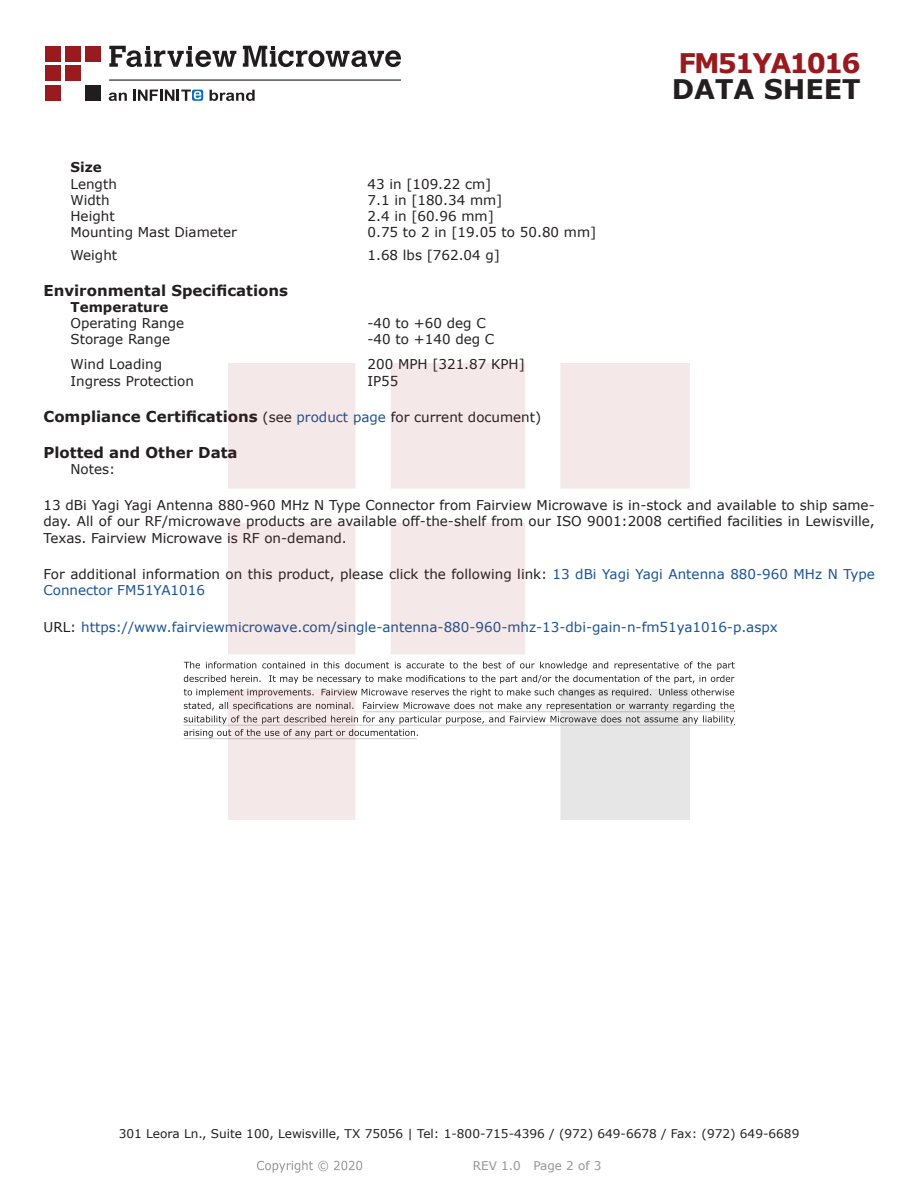
<style>
.page{position:relative;width:918px;height:1188px;background:#fff}
.page>*{position:absolute;margin:0;border:0;box-sizing:border-box;transform-origin:0 0}
.FM{font:700 27px "Verdana";letter-spacing:-.07em;color:#981a1e}
.t1{font:700 27px "Verdana";color:#231f20}
.Head1_for_Compliance{font:700 15px "Verdana";color:#231f20}
.Head1{font:700 15px "Verdana";color:#231f20}
.Web_Description_Para{font:13.5px/16.2px "Verdana";color:#231f20;text-align:justify}
.Specs_Para{font:13.5px "Verdana";color:#231f20}
.URL_para{font:13.5px "Verdana";color:#1a5392}
.Head2_after_Head1{font:700 13.5px "Verdana";color:#231f20}
.Head2{font:700 13.5px "Verdana";color:#231f20}
.t2{font:12px "Verdana";color:#231f20}
.REV_Info{font:12px "Verdana";color:#939598}
.s1{font-weight:400;font-size:13.5px}
.s2{font-weight:400;font-size:13.5px;color:#1a5392}
.s3{color:#1a5392}
.s4{color:#231f20}
</style>
<div class="page">
<svg style="left:184px;top:661px;width:551px;height:77px"></svg>
<hr style="left:363px;top:711px;width:372px;height:1px;background:#231f20">
<hr style="left:183px;top:725px;width:551px;height:1px;background:#231f20">
<hr style="left:184px;top:738px;width:233px;height:1px;background:#231f20">
<img style="left:257px;top:1160px;width:106px;height:13px">
<img style="left:228px;top:364px;width:462px;height:456px">
<div style="left:45px;top:46px;width:16px;height:15px;background:#971b1f"></div>
<div style="left:65px;top:66px;width:16px;height:15px;background:#971b1f"></div>
<div style="left:85px;top:85px;width:16px;height:16px;background:#211d1e"></div>
<div style="left:45px;top:85px;width:16px;height:16px;background:#971b1f"></div>
<div style="left:85px;top:46px;width:16px;height:15px;background:#971b1f"></div>
<div style="left:45px;top:66px;width:16px;height:15px;background:#971b1f"></div>
<div style="left:65px;top:46px;width:16px;height:15px;background:#971b1f"></div>
<svg style="left:109px;top:46px;width:292px;height:21px"></svg>
<svg style="left:192px;top:90px;width:11px;height:11px"></svg>
<svg style="left:133px;top:90px;width:68px;height:11px"></svg>
<svg style="left:210px;top:90px;width:45px;height:11px"></svg>
<svg style="left:109px;top:93px;width:18px;height:8px"></svg>
<hr style="left:109px;top:80px;width:292px;height:1px;background:#211d1e">
<p class="FM" style="left:679px;top:44px;width:184px">FM51YA1016</p>
<p class="t1" style="left:672px;top:70px;width:191px">DATA SHEET</p>
<p class="Head2" style="left:70px;top:158px;width:33px">Size</p>
<p class="Specs_Para" style="left:70px;top:174px;width:48px">Length</p>
<p class="Specs_Para" style="left:368px;top:174px;width:125px">43 in [109.22 cm]</p>
<p class="Specs_Para" style="left:70px;top:191px;width:41px">Width</p>
<p class="Specs_Para" style="left:368px;top:191px;width:136px">7.1 in [180.34 mm]</p>
<p class="Specs_Para" style="left:70px;top:207px;width:46px">Height</p>
<p class="Specs_Para" style="left:368px;top:207px;width:128px">2.4 in [60.96 mm]</p>
<p class="Specs_Para" style="left:70px;top:223px;width:168px">Mounting Mast Diameter</p>
<p class="Specs_Para" style="left:368px;top:223px;width:230px">0.75 to 2 in [19.05 to 50.80 mm]</p>
<p class="Specs_Para" style="left:70px;top:245px;width:48px">Weight</p>
<p class="Specs_Para" style="left:368px;top:245px;width:134px">1.68 lbs [762.04 g]</p>
<p class="Head1" style="left:44px;top:280px;width:246px">Environmental Specifications</p>
<p class="Head2_after_Head1" style="left:70px;top:297px;width:100px">Temperature</p>
<p class="Specs_Para" style="left:70px;top:314px;width:115px">Operating Range</p>
<p class="Specs_Para" style="left:368px;top:314px;width:120px">-40 to +60 deg C</p>
<p class="Specs_Para" style="left:70px;top:330px;width:101px">Storage Range</p>
<p class="Specs_Para" style="left:368px;top:330px;width:128px">-40 to +140 deg C</p>
<p class="Specs_Para" style="left:70px;top:355px;width:93px">Wind Loading</p>
<p class="Specs_Para" style="left:368px;top:355px;width:159px">200 MPH [321.87 KPH]</p>
<p class="Specs_Para" style="left:70px;top:371px;width:125px">Ingress Protection</p>
<p class="Specs_Para" style="left:368px;top:371px;width:32px">IP55</p>
<p class="Head1_for_Compliance" style="left:44px;top:406px;width:499px">Compliance Certifications <span class="s1">(see</span> <span class="s2">product page</span> <span class="s1">for current document)</span></p>
<p class="Head1_for_Compliance" style="left:44px;top:442px;width:196px">Plotted and Other Data</p>
<p class="Specs_Para" style="left:70px;top:460px;width:46px">Notes:</p>
<p class="Web_Description_Para" style="left:44px;top:497px;width:833px">13 dBi Yagi Yagi Antenna 880-960 MHz N Type Connector from Fairview Microwave is in-stock and available to ship same&shy;day. All of our RF/microwave products are available off-the-shelf from our ISO 9001:2008 certified facilities in Lewisville, Texas. Fairview Microwave is RF on-demand.</p>
<p class="Web_Description_Para" style="left:44px;top:566px;width:833px">For additional information on this product, please click the following link: <span class="s3">13 dBi Yagi Yagi Antenna 880-960 MHz N Type<br>Connector FM51YA1016</span></p>
<p class="URL_para" style="left:44px;top:618px;width:736px"><span class="s4">URL:</span> https://www.fairviewmicrowave.com/single-antenna-880-960-mhz-13-dbi-gain-n-fm51ya1016-p.aspx</p>
<p class="t2" style="left:119px;top:1125px;width:682px">301 Leora Ln., Suite 100, Lewisville, TX 75056 | Tel: 1-800-715-4396 / (972) 649-6678 / Fax: (972) 649-6689</p>
<p class="REV_Info" style="left:473px;top:1157px;width:130px">REV 1.0 Page 2 of 3</p>
</div>
